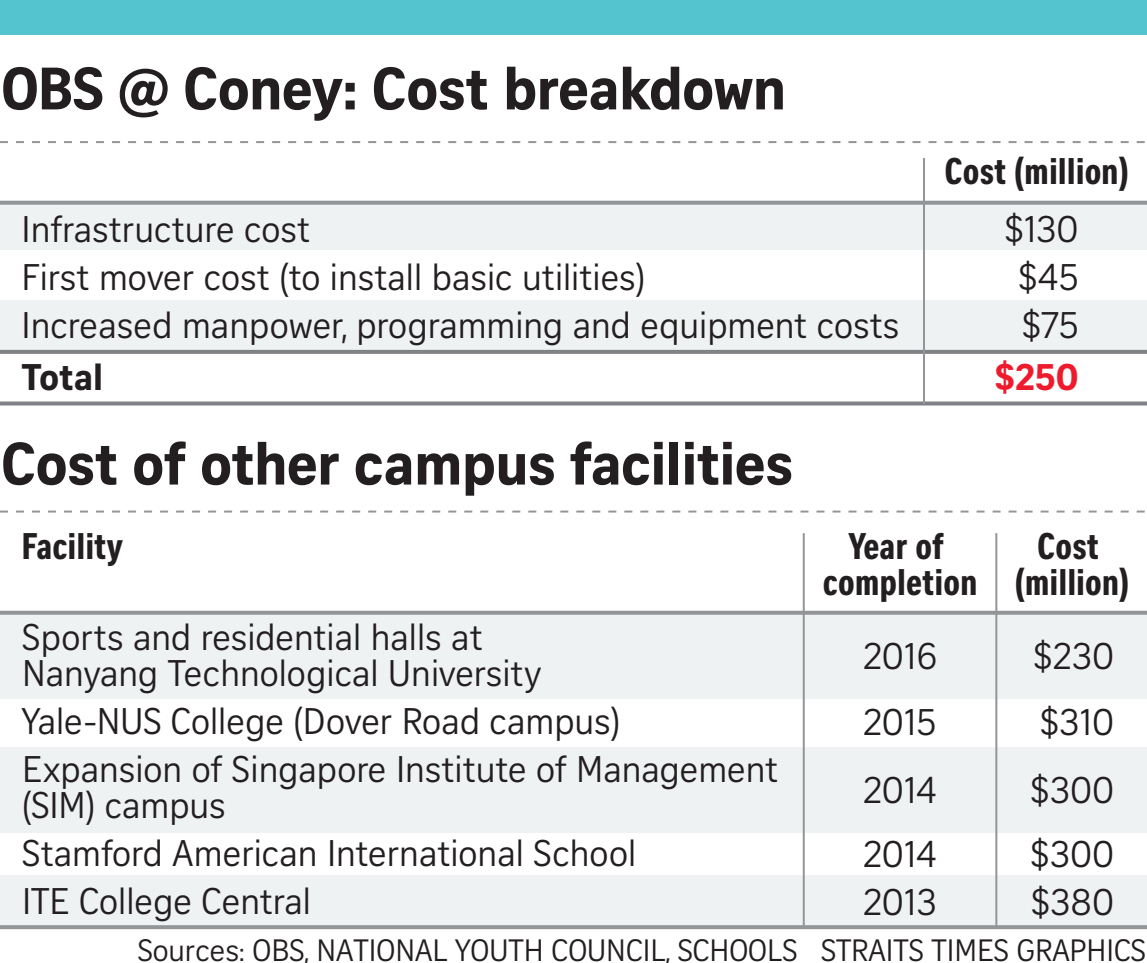
<style>
.page{position:relative;width:1147px;height:963px;background:#fff}
.page>*{position:absolute;margin:0;border:0;box-sizing:border-box;transform-origin:0 0}
.t1{font:700 58px "Curator Serp Text";letter-spacing:-.01em;color:#231f20}
.t2{font:36px/48px "Curator Serp Text";color:#231f20}
.t3{font:36px/36px "Curator Head Cond ST Bold";color:#231f20;text-align:center}
.t4{font:700 36px "Curator Serp Text";letter-spacing:.005em;color:#231f20}
.t5{font:700 36px "Curator Serp Text";color:#ee1b2d}
.t6{font:30px "Curator Serp Text";color:#231f20}
</style>
<div class="page">
<div style="left:0;top:0;width:1146px;height:34px;background:#54c5cf"></div>
<svg style="left:0;top:141px;width:1145px;height:2px"></svg>
<div style="left:0;top:203px;width:1146px;height:47px;background:#eff2f3"></div>
<div style="left:0;top:300px;width:1146px;height:52px;background:#eff2f3"></div>
<svg style="left:0;top:201px;width:1146px;height:4px;background:#999b9e"></svg>
<svg style="left:0;top:401px;width:1146px;height:4px;background:#8f9193"></svg>
<svg style="left:0;top:350px;width:1146px;height:4px;background:#838588"></svg>
<hr style="left:922px;top:158px;width:2px;height:246px;background:#939598">
<svg style="left:0;top:510px;width:1145px;height:2px"></svg>
<div style="left:0;top:613px;width:1146px;height:85px;background:#eff2f3"></div>
<div style="left:0;top:747px;width:1146px;height:85px;background:#eff2f3"></div>
<div style="left:0;top:875px;width:1146px;height:53px;background:#eff2f3"></div>
<svg style="left:0;top:611px;width:1146px;height:4px;background:#989a9d"></svg>
<svg style="left:0;top:925px;width:1146px;height:4px;background:#96989b"></svg>
<hr style="left:802px;top:533px;width:2px;height:392px;background:#939598">
<hr style="left:995px;top:533px;width:2px;height:392px;background:#939598">
<h1 class="t1" style="left:2px;top:53px;width:786px">OBS @ Coney: Cost breakdown</h1>
<p class="t2" style="left:22px;top:205px;width:879px">Infrastructure cost<br>First mover cost (to install basic utilities)<br>Increased manpower, programming and equipment costs</p>
<p class="t4" style="left:22px;top:355px;width:83px">Total</p>
<h1 class="t1" style="left:2px;top:428px;width:792px">Cost of other campus facilities</h1>
<p class="t3" style="left:944px;top:154px;width:186px">Cost (million)</p>
<p class="t2" style="left:1004px;top:205px;width:75px;text-align:center">$130 $45 $75</p>
<p class="t5" style="left:994px;top:355px;width:85px">$250</p>
<p class="t3" style="left:22px;top:529px;width:103px">Facility</p>
<p class="t2" style="left:22px;top:619px;width:520px;line-height:36px">Sports and residential halls at<br>Nanyang Technological University</p>
<p class="t2" style="left:22px;top:697px;width:757px">Yale-NUS College (Dover Road campus)<br>Expansion of Singapore Institute of Management</p>
<p class="t2" style="left:22px;top:781px;width:615px">(SIM) campus<br>Stamford American International School<br>ITE College Central</p>
<p class="t3" style="left:823px;top:529px;width:156px">Year of completion</p>
<p class="t3" style="left:1014px;top:529px;width:116px">Cost (million)</p>
<p class="t2" style="left:863px;top:622px;width:76px;line-height:66.8px;text-align:justify">2016<br>2015<br>2014</p>
<p class="t2" style="left:863px;top:829px;width:75px">2014<br>2013</p>
<p class="t2" style="left:1030px;top:622px;width:85px;line-height:66.8px;text-align:justify">$230 $310 $300</p>
<p class="t2" style="left:1030px;top:829px;width:85px">$300 $380</p>
<p class="t6" style="left:138px;top:932px;width:1009px">Sources: OBS, NATIONAL YOUTH COUNCIL, SCHOOLS STRAITS TIMES GRAPHICS</p>
</div>
